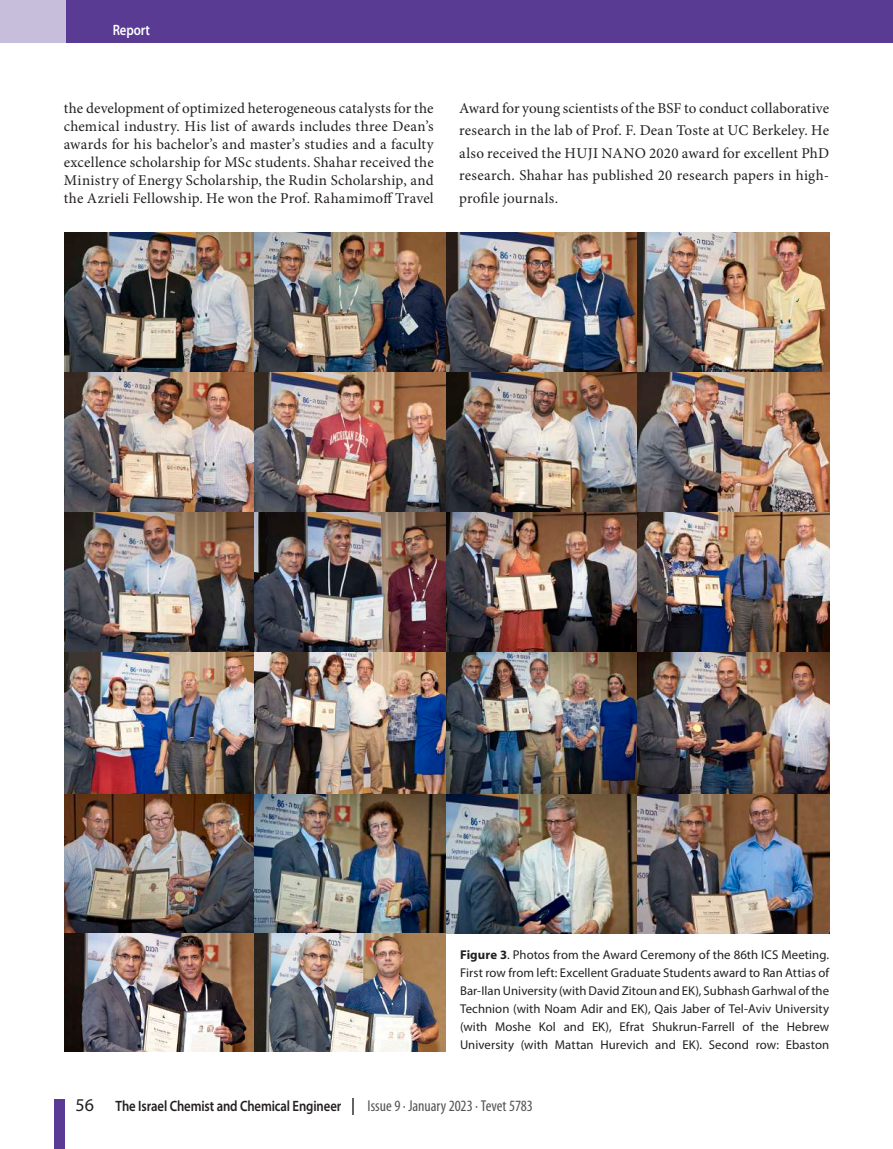
<style>
.page{position:relative;width:893px;height:1149px;background:#fff}
.page>*{position:absolute;margin:0;border:0;box-sizing:border-box;transform-origin:0 0}
.t1{font:condensed 15.75px "Myriad Pro";color:#545454}
.t2{font:15px/18px "Minion Pro";letter-spacing:.015em;color:#231f20;text-align:justify}
.t3{font:600 15px "Myriad Pro";letter-spacing:-.01em;color:#231f20;scale:.85 1}
.t4{font:600 15px "Myriad Pro";letter-spacing:-.005em;color:#fff;scale:.85 1}
.t5{font:12.75px/18px "Myriad Pro";letter-spacing:.005em;color:#231f20;text-align:justify}
.s1{font-weight:700}
.s2{font-weight:400;font-size:18px}
</style>
<div class="page">
<svg style="left:352px;top:1098px;width:2px;height:16px"></svg>
<div style="left:0;top:0;width:893px;height:43px;background:#593b93"></div>
<div style="left:0;top:0;width:65px;height:43px;background:#c7bedb"></div>
<div style="left:55px;top:1098px;width:10px;height:50px;background:#593b93"></div>
<img style="left:64px;top:233px;width:382px;height:817px">
<img style="left:446px;top:233px;width:383px;height:700px">
<p class="t4" style="left:113px;top:21px;width:45px">Report</p>
<p class="t2" style="left:64px;top:99px;width:371px">the development of optimized heterogeneous catalysts for the chemical industry. His list of awards includes three Dean’s awards for his bachelor’s and master’s studies and a faculty excellence scholarship for MSc students. Shahar received the Ministry of Energy Scholarship, the Rudin Scholarship, and the Azrieli Fellowship. He won the Prof. Rahamimoff Travel</p>
<p class="t2" style="left:459px;top:97px;width:371px;line-height:22.5px">Award for young scientists of the BSF to conduct collaborative research in the lab of Prof. F. Dean Toste at UC Berkeley. He also received the HUJI NANO 2020 award for excellent PhD research. Shahar has published 20 research papers in high&shy;profile journals.</p>
<p class="t5" style="left:460px;top:945px;width:371px"><span class="s1">Figure 3</span>. Photos from the Award Ceremony of the 86th ICS Meeting.<br>First row from left: Excellent Graduate Students award to Ran Attias of Bar-Ilan University (with David Zitoun and EK), Subhash Garhwal of the Technion (with Noam Adir and EK), Qais Jaber of Tel-Aviv University (with Moshe Kol and EK), Efrat Shukrun-Farrell of the Hebrew University (with Mattan Hurevich and EK). Second row: Ebaston</p>
<p class="t3" style="left:76px;top:1096px;width:314px"><span class="s2">56</span> The Israel Chemist and Chemical Engineer</p>
<p class="t1" style="left:368px;top:1095px;width:167px">Issue 9 · January 2023 · Tevet 5783</p>
</div>
